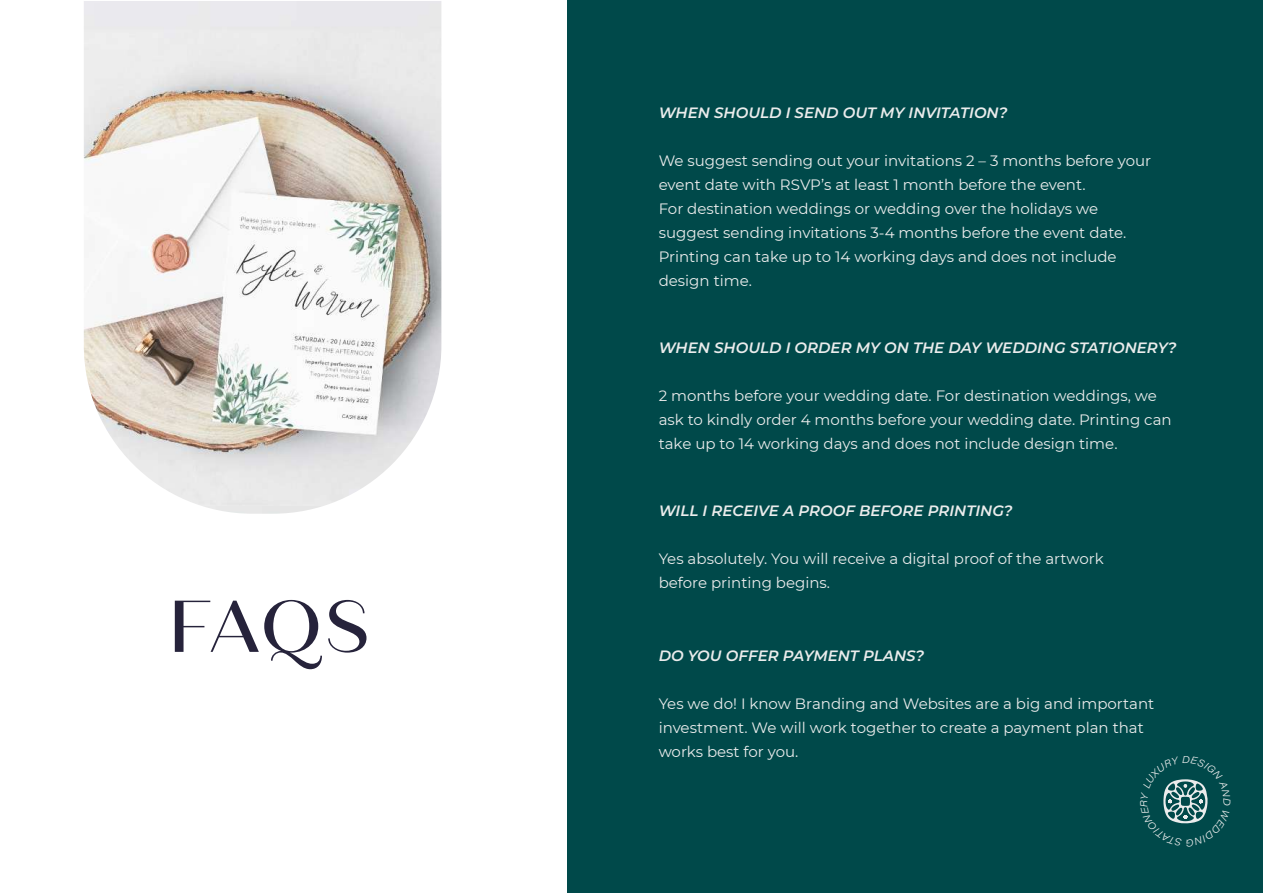
<style>
.page{position:relative;width:1263px;height:893px;background:#fff}
.page>*{position:absolute;margin:0;border:0;box-sizing:border-box;transform-origin:0 0}
.t1{font:500 73.2px "Quiche Sans";color:#26233b}
.t2{font:15px/24px "Montserrat";color:#ebecec}
.t3{font:italic 600 15px "Montserrat";color:#ebecec}
.t4{font:italic 300 9.9px "Acumin Pro Wide";color:#ebecec}
</style>
<div class="page">
<div style="left:568px;top:0;width:695px;height:893px;background:#00494a"></div>
<img style="left:84px;top:1px;width:357px;height:513px">
<svg style="left:1163px;top:779px;width:45px;height:45px"></svg>
<h1 class="t1" style="left:169px;top:583px;width:202px">FAQS</h1>
<p class="t3" style="left:659px;top:102px;width:350px">WHEN SHOULD I SEND OUT MY INVITATION?</p>
<p class="t2" style="left:659px;top:148px;width:494px">We suggest sending out your invitations 2 – 3 months before your event date with RSVP’s at least 1 month before the event.<br>For destination weddings or wedding over the holidays we suggest sending invitations 3-4 months before the event date.<br>Printing can take up to 14 working days and does not include design time.</p>
<p class="t3" style="left:659px;top:337px;width:519px">WHEN SHOULD I ORDER MY ON THE DAY WEDDING STATIONERY?</p>
<p class="t2" style="left:659px;top:383px;width:514px">2 months before your wedding date. For destination weddings, we ask to kindly order 4 months before your wedding date. Printing can take up to 14 working days and does not include design time.</p>
<p class="t3" style="left:659px;top:500px;width:355px">WILL I RECEIVE A PROOF BEFORE PRINTING?</p>
<p class="t2" style="left:659px;top:546px;width:446px">Yes absolutely. You will receive a digital proof of the artwork before printing begins.</p>
<p class="t3" style="left:659px;top:645px;width:267px">DO YOU OFFER PAYMENT PLANS?</p>
<p class="t2" style="left:659px;top:691px;width:497px">Yes we do! I know Branding and Websites are a big and important investment. We will work together to create a payment plan that works best for you.</p>
<p class="t4" style="left:1234px;top:798px;width:9px;rotate:90deg">D</p>
</div>
